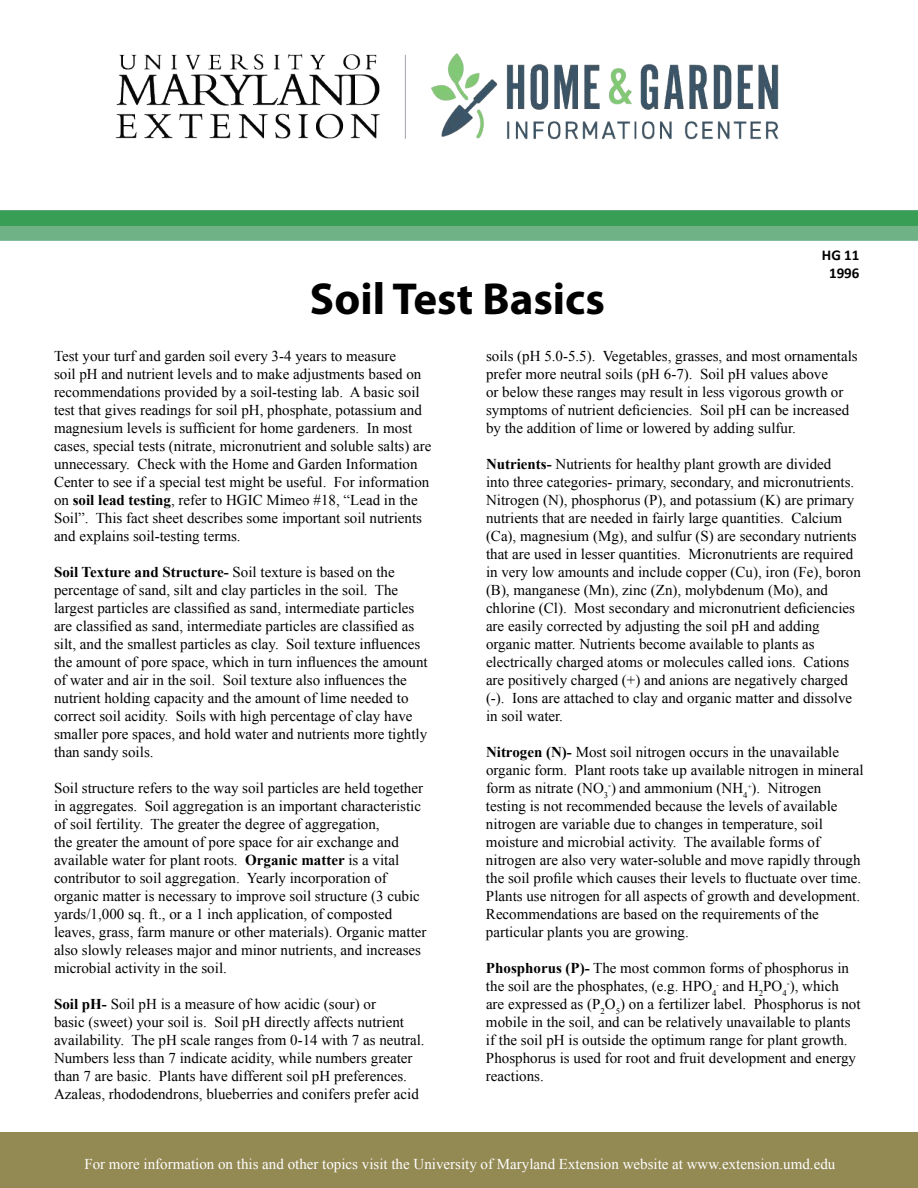
<style>
.page{position:relative;width:918px;height:1188px;background:#fff}
.page>*{position:absolute;margin:0;border:0;box-sizing:border-box;transform-origin:0 0}
.t1{font:700 45px "Myriad Pro";color:#000}
.t2{font:15px/18px "Times New Roman";color:#000}
.t3{font:15px "Times New Roman";color:#fff}
.t4{font:700 15px/18px "Calibri";color:#000;text-align:center}
.s1{font-weight:700}
</style>
<div class="page">
<div style="left:0;top:225px;width:918px;height:15px;background:#6eb286"></div>
<div style="left:0;top:211px;width:918px;height:14px;background:#389e56"></div>
<div style="left:1px;top:1133px;width:917px;height:55px;background:#938953"></div>
<img style="left:115px;top:53px;width:664px;height:87px">
<h1 class="t1" style="left:310px;top:269px;width:297px">Soil Test Basics</h1>
<p class="t4" style="left:822px;top:246px;width:39px">HG 11<br>1996</p>
<p class="t2" style="left:54px;top:347px;width:379px">Test your turf and garden soil every 3-4 years to measure<br>soil pH and nutrient levels and to make adjustments based on recommendations provided by a soil-testing lab. A basic soil test that gives readings for soil pH, phosphate, potassium and magnesium levels is sufficient for home gardeners. In most cases, special tests (nitrate, micronutrient and soluble salts) are unnecessary. Check with the Home and Garden Information Center to see if a special test might be useful. For information on <span class="s1">soil lead testing</span>, refer to HGIC Mimeo #18, “Lead in the Soil”. This fact sheet describes some important soil nutrients and explains soil-testing terms.</p>
<p class="t2" style="left:54px;top:563px;width:375px"><span class="s1">Soil Texture and Structure-</span> Soil texture is based on the percentage of sand, silt and clay particles in the soil. The largest particles are classified as sand, intermediate particles are classified as sand, intermediate particles are classified as silt, and the smallest particles as clay. Soil texture influences the amount of pore space, which in turn influences the amount of water and air in the soil. Soil texture also influences the nutrient holding capacity and the amount of lime needed to correct soil acidity. Soils with high percentage of clay have smaller pore spaces, and hold water and nutrients more tightly than sandy soils.</p>
<p class="t2" style="left:54px;top:779px;width:374px">Soil structure refers to the way soil particles are held together in aggregates. Soil aggregation is an important characteristic of soil fertility. The greater the degree of aggregation,<br>the greater the amount of pore space for air exchange and available water for plant roots. <span class="s1">Organic matter</span> is a vital contributor to soil aggregation. Yearly incorporation of organic matter is necessary to improve soil structure (3 cubic yards/1,000 sq. ft., or a 1 inch application, of composted leaves, grass, farm manure or other materials). Organic matter also slowly releases major and minor nutrients, and increases microbial activity in the soil.</p>
<p class="t2" style="left:54px;top:995px;width:372px"><span class="s1">Soil pH-</span> Soil pH is a measure of how acidic (sour) or<br>basic (sweet) your soil is. Soil pH directly affects nutrient availability. The pH scale ranges from 0-14 with 7 as neutral.<br>Numbers less than 7 indicate acidity, while numbers greater than 7 are basic. Plants have different soil pH preferences.<br>Azaleas, rhododendrons, blueberries and conifers prefer acid</p>
<p class="t2" style="left:486px;top:347px;width:373px">soils (pH 5.0-5.5). Vegetables, grasses, and most ornamentals prefer more neutral soils (pH 6-7). Soil pH values above<br>or below these ranges may result in less vigorous growth or symptoms of nutrient deficiencies. Soil pH can be increased by the addition of lime or lowered by adding sulfur.</p>
<p class="t2" style="left:486px;top:455px;width:376px"><span class="s1">Nutrients-</span> Nutrients for healthy plant growth are divided<br>into three categories- primary, secondary, and micronutrients.<br>Nitrogen (N), phosphorus (P), and potassium (K) are primary nutrients that are needed in fairly large quantities. Calcium (Ca), magnesium (Mg), and sulfur (S) are secondary nutrients that are used in lesser quantities. Micronutrients are required in very low amounts and include copper (Cu), iron (Fe), boron (B), manganese (Mn), zinc (Zn), molybdenum (Mo), and chlorine (Cl). Most secondary and micronutrient deficiencies are easily corrected by adjusting the soil pH and adding organic matter. Nutrients become available to plants as electrically charged atoms or molecules called ions. Cations are positively charged (+) and anions are negatively charged (-). Ions are attached to clay and organic matter and dissolve in soil water.</p>
<p class="t2" style="left:486px;top:743px;width:379px"><span class="s1">Nitrogen (N)-</span> Most soil nitrogen occurs in the unavailable organic form. Plant roots take up available nitrogen in mineral form as nitrate (NO<sub>3</sub><sup>-</sup>) and ammonium (NH<sub>4</sub><sup>+</sup>). Nitrogen testing is not recommended because the levels of available nitrogen are variable due to changes in temperature, soil moisture and microbial activity. The available forms of nitrogen are also very water-soluble and move rapidly through the soil profile which causes their levels to fluctuate over time.<br>Plants use nitrogen for all aspects of growth and development.<br>Recommendations are based on the requirements of the particular plants you are growing.</p>
<p class="t2" style="left:486px;top:959px;width:376px"><span class="s1">Phosphorus (P)-</span> The most common forms of phosphorus in the soil are the phosphates, (e.g. HPO<sub>4</sub><sup>-</sup> and H<sub>2</sub>PO<sub>4</sub><sup>-</sup>), which are expressed as (P<sub>2</sub>O<sub>5</sub>) on a fertilizer label. Phosphorus is not mobile in the soil, and can be relatively unavailable to plants if the soil pH is outside the optimum range for plant growth.<br>Phosphorus is used for root and fruit development and energy reactions.</p>
<p class="t3" style="left:84px;top:1154px;width:752px">For more information on this and other topics visit the University of Maryland Extension website at www.extension.umd.edu</p>
</div>
